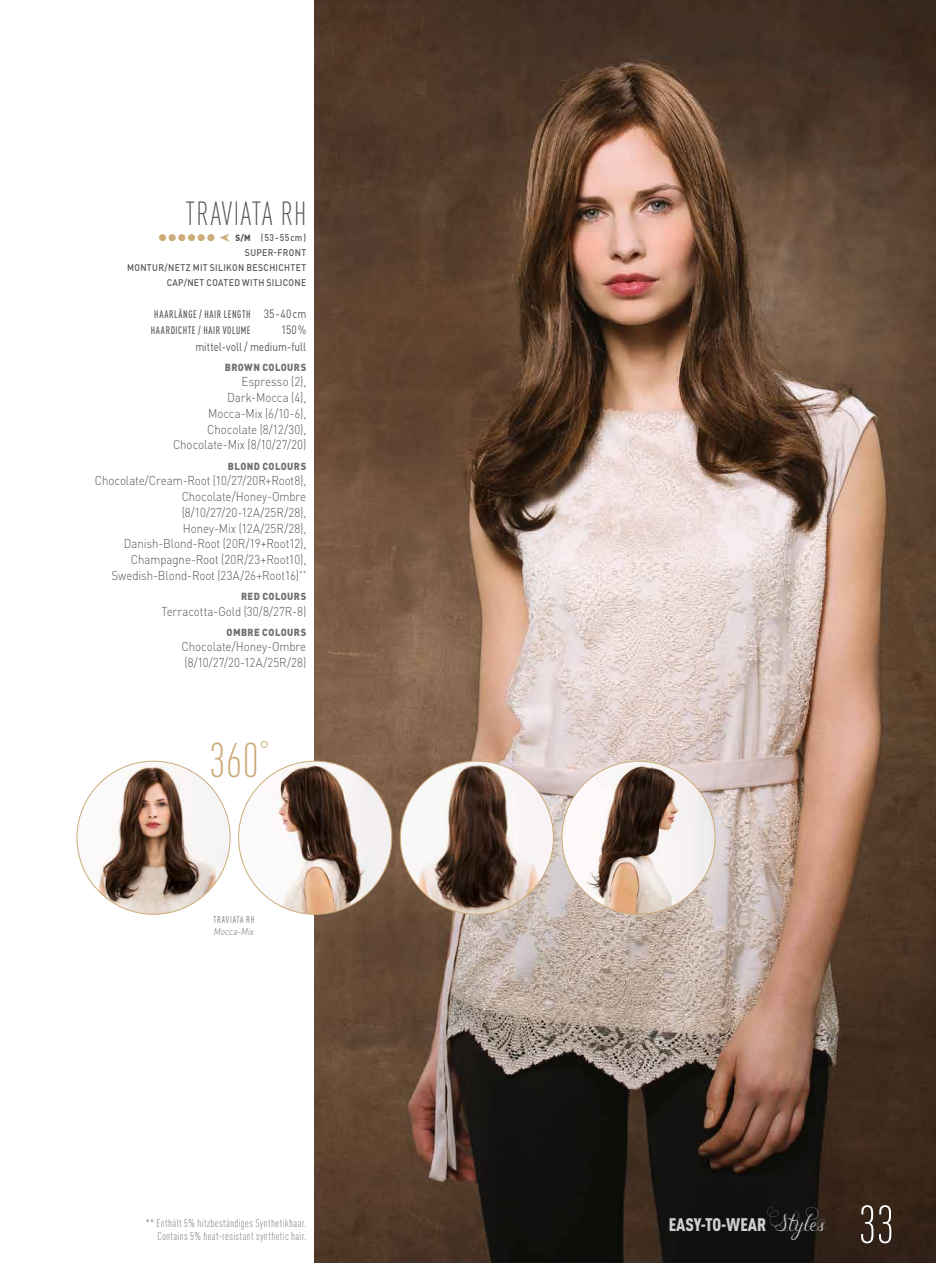
<style>
.page{position:relative;width:936px;height:1263px;background:#fff}
.page>*{position:absolute;margin:0;border:0;box-sizing:border-box;transform-origin:0 0}
.t1{font:300 52.5px "DIN Cond DIN Cond";color:#fff}
.t2{font:300 48px "DIN Cond DIN Cond";color:#ccab7a}
.t3{font:300 33px "DIN Cond DIN Cond";letter-spacing:.04em;color:#555756;scale:.9 1}
.t4{font:22.35px "Arrows";color:#ccab7a;scale:.7 1}
.t5{font:900 18px "DIN Cond DIN Cond";color:#cfd0d0}
.t6{font:300 12.75px/15.8px "DIN Pro";letter-spacing:-.005em;color:#555756;text-align:right;scale:.9 1}
.t7{font:12px/16.5px "DIN Pro";letter-spacing:-.005em;color:#555756;text-align:right;scale:.85 1}
.t8{font:300 11.25px/13.5px "DIN Cond DIN Cond";letter-spacing:.035em;color:#6f7070;text-align:right}
.t9{font:500 10.8px/16.5px "DIN Cond DIN Cond";letter-spacing:.065em;color:#555756;scale:.89 1}
.t10{font:900 10.2px "DIN Pro";letter-spacing:.045em;color:#6f7070;scale:.92 1}
.t11{font:9.75px "DIN Cond DIN Cond";letter-spacing:.09em;color:#6f7070;scale:.9 1}
.t12{font:italic 300 9.75px "DIN";letter-spacing:.005em;color:#6f7070;scale:.9 1}
.t13{font:9.75px "Zapf Dingbats Std";color:#ccab7a}
.t14{font:500 9.6px/15px "DIN Pro";letter-spacing:.035em;color:#555756;text-align:right;scale:.9 1}
.s1{font-weight:900;font-size:9px}
.s2{font-family:"DIN Pro";font-weight:400;font-size:12px}
.s3{font-family:"Janda Celebration Script";font-weight:400;font-size:21.6px}
</style>
<div class="page">
<img style="left:315px;top:0;width:620px;height:1263px">
<img style="left:77px;top:761px;width:153px;height:153px;border-radius:77px">
<img style="left:562px;top:761px;width:153px;height:153px;border-radius:77px">
<img style="left:400px;top:761px;width:153px;height:153px;border-radius:77px">
<img style="left:238px;top:761px;width:154px;height:153px;border-radius:77px">
<h3 class="t3" style="left:185px;top:195px;width:136px">TRAVIATA RH</h3>
<p class="t13" style="left:159px;top:233px;width:58px">●●●●●●</p>
<h3 class="t4" style="left:219px;top:226px;width:18px">b</h3>
<p class="t14" style="left:127px;top:230px;width:201px"><span class="s1">S/M</span> (53-55cm)<br>SUPER‑FRONT<br>MONTUR/NETZ MIT SILIKON BESCHICHTET<br>CAP/NET COATED WITH SILICONE</p>
<p class="t9" style="left:151px;top:305px;width:176px;text-indent:3px">HAARLÄNGE / HAIR LENGTH <span class="s2">35-40cm<br></span>HAARDICHTE / HAIR VOLUME</p>
<p class="t7" style="left:195px;top:321px;width:132px">150%<br>mittel-voll / medium-full</p>
<p class="t10" style="left:225px;top:360px;width:90px">BROWN COLOURS</p>
<p class="t6" style="left:173px;top:373px;width:150px">Espresso (2),<br>Dark‑ Mocca (4),<br>Mocca‑ Mix (6/10‑6),<br>Chocolate (8/12/30),<br>Chocolate‑ Mix (8/10/27/20)</p>
<p class="t10" style="left:228px;top:459px;width:87px">BLOND COLOURS</p>
<p class="t6" style="left:95px;top:472px;width:236px">Chocolate/Cream‑ Root (10/27/20R+Root8), Chocolate/Honey‑Ombre (8/10/27/20‑12A/25R/28),<br>Honey‑ Mix (12A/25R/28),<br>Danish‑ Blond‑ Root (20R/19+Root12), Champagne‑ Root (20R/23+Root10), Swedish‑ Blond‑ Root (23A/26+Root16)<sup>**</sup></p>
<p class="t10" style="left:241px;top:589px;width:72px">RED COLOURS</p>
<p class="t6" style="left:161px;top:602px;width:162px">Terracotta‑ Gold (30/8/27R‑ 8)</p>
<p class="t10" style="left:226px;top:625px;width:88px">OMBRE COLOURS</p>
<p class="t6" style="left:182px;top:638px;width:140px;text-align:left">Chocolate/Honey‑Ombre (8/10/27/20‑12A/25R/28)</p>
<h2 class="t2" style="left:209px;top:732px;width:62px">360<sup>°</sup></h2>
<p class="t11" style="left:213px;top:914px;width:47px">TRAVIATA RH</p>
<p class="t12" style="left:214px;top:926px;width:46px">Mocca‑Mix</p>
<p class="t8" style="left:146px;top:1216px;width:162px">** Enthält 5% hitzbeständiges Synthetikhaar.<br>Contains 5% heat-resistant synthetic hair.</p>
<h3 class="t5" style="left:668px;top:1213px;width:158px">EASY-TO-WEAR <span class="s3">Styles</span></h3>
<h1 class="t1" style="left:858px;top:1194px;width:38px">33</h1>
</div>
